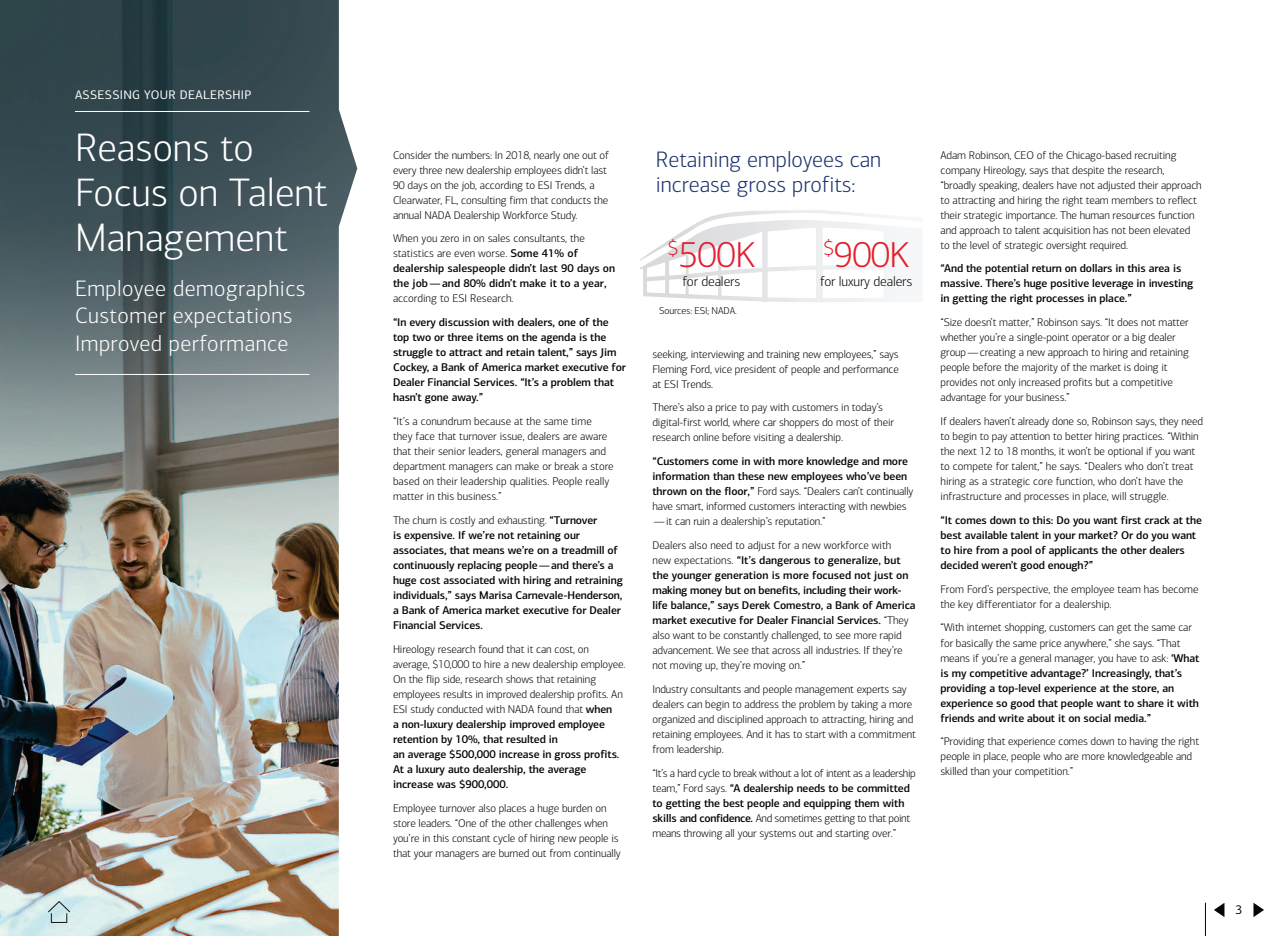
<style>
.page{position:relative;width:1280px;height:936px;background:#fff}
.page>*{position:absolute;margin:0;border:0;box-sizing:border-box;transform-origin:0 0}
.t1{font:300 40px/45px "Connections";color:#fff}
.t2{font:300 36.25px "Connections";color:#e31c30}
.t3{font:300 36.25px "Connections";color:#e31d29}
.t4{font:300 22.5px/27.5px "Connections";letter-spacing:.02em;color:#fff}
.t5{font:300 22.5px/25px "Connections";color:#1c346d}
.t6{font:300 13.75px "Connections";letter-spacing:-.01em;color:#040504}
.t7{font:12.5px "Connections";letter-spacing:.025em;color:#fff}
.t8{font:12.5px "Connections";color:#040504}
.t9{font:300 11.25px/15px "Connections";letter-spacing:-.01em;color:#040504}
.t10{font:500 11.25px/15px "Connections";letter-spacing:-.01em;color:#040504}
.t11{font:300 11.25px/15px "Connections";letter-spacing:-.03em;color:#040504}
.t12{font:300 10px "Connections";letter-spacing:-.01em;color:#040504}
.s1{font-weight:500}
.s2{font-weight:300}
</style>
<div class="page">
<img style="left:0;top:0;width:357px;height:935px">
<hr style="left:75px;top:374px;width:234px;height:1px;background:#fff">
<hr style="left:75px;top:111px;width:234px;height:1px;background:#fff">
<svg style="left:640px;top:210px;width:257px;height:92px"></svg>
<svg style="left:48px;top:900px;width:22px;height:22px"></svg>
<svg style="left:1253px;top:902px;width:11px;height:14px"></svg>
<svg style="left:1214px;top:903px;width:10px;height:13px"></svg>
<hr style="left:1205px;top:902px;width:1px;height:33px;background:#040504">
<p class="t7" style="left:75px;top:90px;width:178px">ASSESSING YOUR DEALERSHIP</p>
<h2 class="t1" style="left:75px;top:129px;width:254px">Reasons to<br>Focus on Talent<br>Management</h2>
<p class="t4" style="left:75px;top:277px;width:232px">Employee demographics<br>Customer expectations<br>Improved performance</p>
<p class="t9" style="left:393px;top:148px;width:217px">Consider the numbers: In 2018, nearly one out of every three new dealership employees didn’t last 90 days on the job, according to ESI Trends, a Clearwater, FL, consulting firm that conducts the annual NADA Dealership Workforce Study.</p>
<p class="t9" style="left:393px;top:232px;width:224px">When you zero in on sales consultants, the statistics are even worse. <span class="s1">Some 41% of dealership salespeople didn’t last 90 days on the job — and 80% didn’t make it to a year, </span>according to ESI Research.</p>
<p class="t10" style="left:393px;top:316px;width:234px">“In every discussion with dealers, one of the top two or three items on the agenda is the struggle to attract and retain talent,” says Jim Cockey, a Bank of America market executive for Dealer Financial Services. “It’s a problem that hasn’t gone away.”</p>
<p class="t9" style="left:393px;top:415px;width:222px">“It’s a conundrum because at the same time they face that turnover issue, dealers are aware that their senior leaders, general managers and department managers can make or break a store based on their leadership qualities. People really matter in this business.”</p>
<p class="t10" style="left:393px;top:513px;width:231px"><span class="s2">The churn is costly and exhausting.</span> “Turnover<br>is expensive. If we’re not retaining our associates, that means we’re on a treadmill of continuously replacing people — and there’s a huge cost associated with hiring and retraining individuals,” says Marisa Carnevale-Henderson, a Bank of America market executive for Dealer Financial Services.</p>
<p class="t9" style="left:393px;top:642px;width:234px">Hireology research found that it can cost, on average, $10,000 to hire a new dealership employee.<br>On the flip side, research shows that retaining employees results in improved dealership profits. An ESI study conducted with NADA found that <span class="s1">when<br>a non-luxury dealership improved employee retention by 10%, that resulted in<br>an average $500,000 increase in gross profits.<br>At a luxury auto dealership, the average increase was $900,000.</span></p>
<p class="t9" style="left:393px;top:801px;width:229px">Employee turnover also places a huge burden on store leaders. “One of the other challenges when you’re in this constant cycle of hiring new people is that your managers are burned out from continually</p>
<h3 class="t5" style="left:656px;top:149px;width:227px">Retaining employees can increase gross profits:</h3>
<p class="t2" style="left:667px;top:241px;width:89px"><sup>$</sup>500K</p>
<p class="t6" style="left:683px;top:276px;width:59px">for dealers</p>
<p class="t3" style="left:823px;top:241px;width:88px"><sup>$</sup>900K</p>
<p class="t6" style="left:820px;top:276px;width:94px">for luxury dealers</p>
<p class="t12" style="left:659px;top:307px;width:79px">Sources: ESI; NADA.</p>
<p class="t9" style="left:652px;top:347px;width:248px;text-align:justify">seeking, interviewing and training new employees,” says Fleming Ford, vice president of people and performance at ESI Trends.</p>
<p class="t9" style="left:652px;top:401px;width:243px">There’s also a price to pay with customers in today’s digital-first world, where car shoppers do most of their research online before visiting a dealership.</p>
<p class="t10" style="left:652px;top:455px;width:262px">“Customers come in with more knowledge and more information than these new employees who’ve been thrown on the floor,” <span class="s2">Ford says. “Dealers can’t continually have smart, informed customers interacting with newbies</span></p>
<p class="t9" style="left:654px;top:515px;width:173px">— it can ruin a dealership’s reputation.”</p>
<p class="t10" style="left:652px;top:538px;width:265px"><span class="s2">Dealers also need to adjust for a new workforce with<br>new expectations.</span> “It’s dangerous to generalize, but the younger generation is more focused not just on making money but on benefits, including their work&shy;life balance,” says Derek Comestro, a Bank of America market executive for Dealer Financial Services. <span class="s2">“They also want to be constantly challenged, to see more rapid advancement. We see that across all industries. If they’re not moving up, they’re moving on.”</span></p>
<p class="t9" style="left:652px;top:682px;width:265px">Industry consultants and people management experts say dealers can begin to address the problem by taking a more organized and disciplined approach to attracting, hiring and retaining employees. And it has to start with a commitment from leadership.</p>
<p class="t11" style="left:652px;top:766px;width:265px">“It’s a hard cycle to break without a lot of intent as a leadership team,” Ford says. <span class="s1">“A dealership needs to be committed to getting the best people and equipping them with skills and confidence.</span> And sometimes getting to that point means throwing all your systems out and starting over.”</p>
<p class="t9" style="left:940px;top:148px;width:263px">Adam Robinson, CEO of the Chicago-based recruiting company Hireology, says that despite the research, “broadly speaking, dealers have not adjusted their approach to attracting and hiring the right team members to reflect their strategic importance. The human resources function and approach to talent acquisition has not been elevated to the level of strategic oversight required.</p>
<p class="t10" style="left:940px;top:262px;width:254px">“And the potential return on dollars in this area is massive. There’s huge positive leverage in investing in getting the right processes in place.”</p>
<p class="t9" style="left:940px;top:316px;width:250px">“Size doesn’t matter,” Robinson says. “It does not matter whether you’re a single-point operator or a big dealer group — creating a new approach to hiring and retaining people before the majority of the market is doing it provides not only increased profits but a competitive advantage for your business.”</p>
<p class="t9" style="left:940px;top:415px;width:264px">If dealers haven’t already done so, Robinson says, they need to begin to pay attention to better hiring practices. “Within the next 12 to 18 months, it won’t be optional if you want to compete for talent,” he says. “Dealers who don’t treat hiring as a strategic core function, who don’t have the infrastructure and processes in place, will struggle.</p>
<p class="t10" style="left:940px;top:513px;width:263px">“It comes down to this: Do you want first crack at the best available talent in your market? Or do you want to hire from a pool of applicants the other dealers decided weren’t good enough?”</p>
<p class="t9" style="left:940px;top:582px;width:259px">From Ford’s perspective, the employee team has become the key differentiator for a dealership.</p>
<p class="t10" style="left:940px;top:621px;width:260px"><span class="s2">“With internet shopping, customers can get the same car for basically the same price anywhere,” she says. “That means if you’re a general manager, you have to ask:</span> ‘What is my competitive advantage?’ Increasingly, that’s providing a top-level experience at the store, an experience so good that people want to share it with friends and write about it on social media.”</p>
<p class="t9" style="left:940px;top:734px;width:260px">“Providing that experience comes down to having the right people in place, people who are more knowledgeable and skilled than your competition.”</p>
<p class="t8" style="left:1235px;top:904px;width:8px">3</p>
</div>
